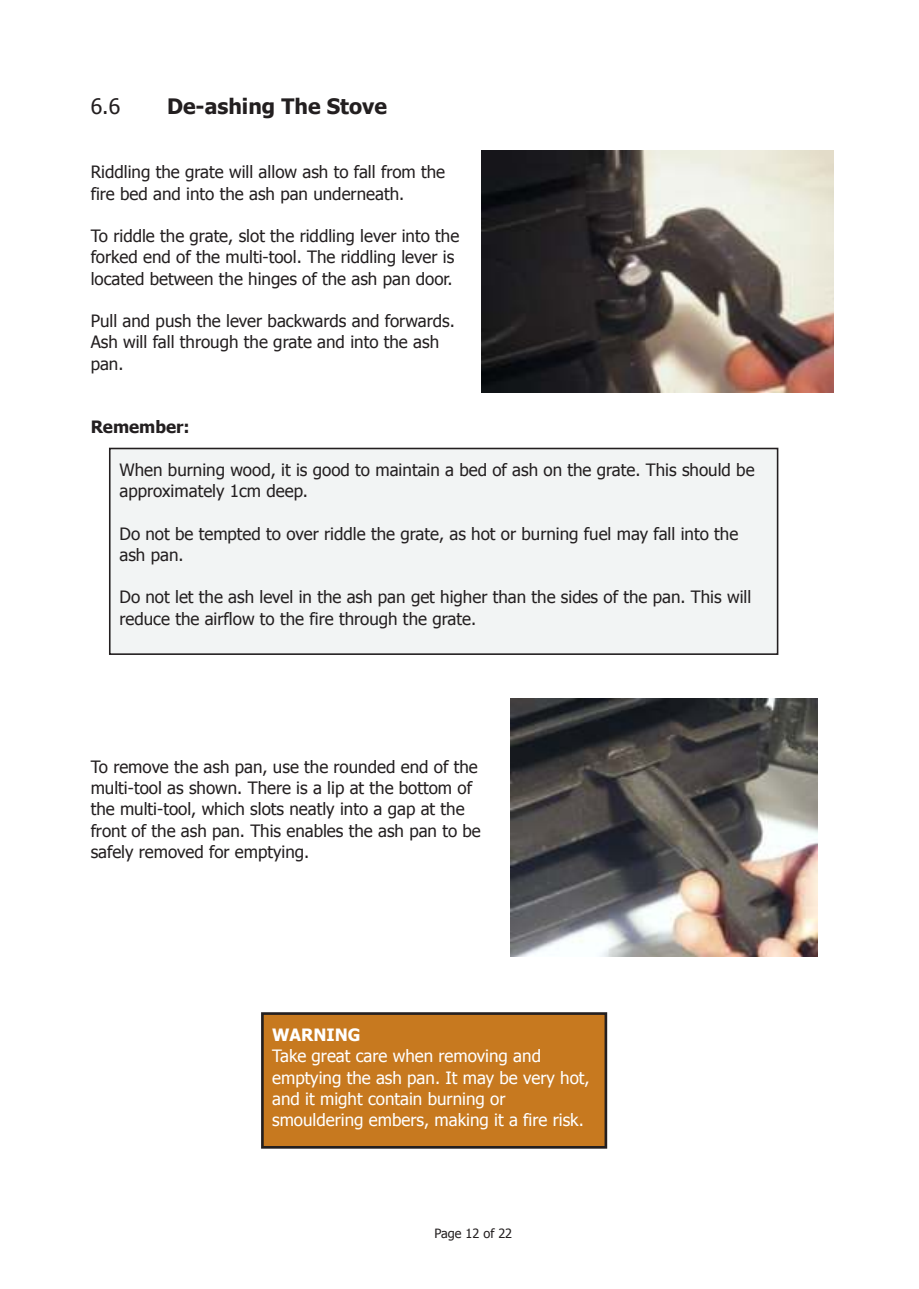
<style>
.page{position:relative;width:919px;height:1289px;background:#fff}
.page>*{position:absolute;margin:0;border:0;box-sizing:border-box;transform-origin:0 0}
.t1{font:700 21.15px "Tahoma";color:#231f20}
.t2{font:21.15px "Tahoma";color:#231f20}
.t3{font:16.95px/21.1px "Tahoma";color:#231f20}
.t4{font:16.95px/21.1px "Tahoma";color:#fff}
.t5{font:700 16.95px "Tahoma";color:#231f20}
.t6{font:700 16.95px "Tahoma";color:#fff}
.t7{font:12.75px "Tahoma";color:#231f20}
</style>
<div class="page">
<img style="left:481px;top:150px;width:352px;height:243px">
<div style="left:110px;top:448px;width:667px;height:206px;background:#f2f4f4"></div>
<div style="left:109px;top:447px;width:669px;height:208px;border:2px solid #231f20"></div>
<img style="left:510px;top:698px;width:307px;height:258px">
<div style="left:262px;top:1013px;width:344px;height:134px;background:#c7791f"></div>
<div style="left:261px;top:1012px;width:346px;height:136px;border:3px solid #231f20"></div>
<p class="t2" style="left:91px;top:92px;width:31px">6.6</p>
<p class="t1" style="left:167px;top:91px;width:221px">De-ashing The Stove</p>
<p class="t3" style="left:91px;top:161px;width:356px">Riddling the grate will allow ash to fall from the fire bed and into the ash pan underneath.</p>
<p class="t3" style="left:91px;top:224px;width:370px">To riddle the grate, slot the riddling lever into the forked end of the multi-tool. The riddling lever is located between the hinges of the ash pan door.</p>
<p class="t3" style="left:91px;top:309px;width:365px">Pull and push the lever backwards and forwards.<br>Ash will fall through the grate and into the ash pan.</p>
<p class="t5" style="left:91px;top:415px;width:101px">Remember:</p>
<p class="t3" style="left:119px;top:458px;width:636px">When burning wood, it is good to maintain a bed of ash on the grate. This should be approximately 1cm deep.</p>
<p class="t3" style="left:119px;top:522px;width:620px">Do not be tempted to over riddle the grate, as hot or burning fuel may fall into the ash pan.</p>
<p class="t3" style="left:119px;top:586px;width:633px">Do not let the ash level in the ash pan get higher than the sides of the pan. This will reduce the airflow to the fire through the grate.</p>
<p class="t3" style="left:91px;top:755px;width:391px">To remove the ash pan, use the rounded end of the multi-tool as shown. There is a lip at the bottom of the multi-tool, which slots neatly into a gap at the front of the ash pan. This enables the ash pan to be safely removed for emptying.</p>
<p class="t6" style="left:272px;top:1022px;width:90px">WARNING</p>
<p class="t4" style="left:272px;top:1044px;width:319px">Take great care when removing and emptying the ash pan. It may be very hot, and it might contain burning or smouldering embers, making it a fire risk.</p>
<p class="t7" style="left:434px;top:1224px;width:79px">Page 12 of 22</p>
</div>
